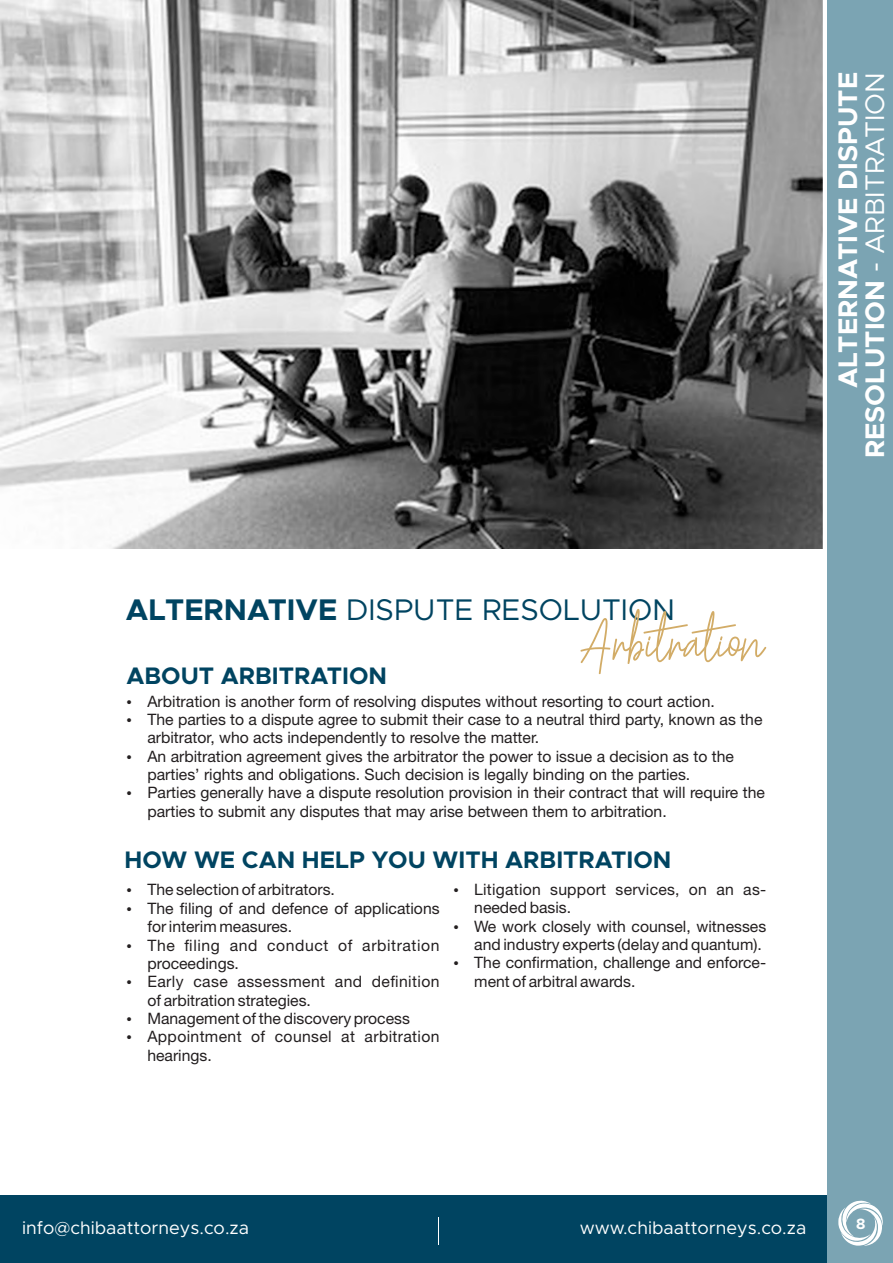
<style>
.page{position:relative;width:893px;height:1263px;background:#fff}
.page>*{position:absolute;margin:0;border:0;box-sizing:border-box;transform-origin:0 0}
.t1{font:60px "Hesterica";color:#d2ac67}
.t2{font:30px "Metropolis";color:#004461}
.t3{font:700 27px/27px "Metropolis";color:#fff;text-align:right}
.t4{font:700 24px "Metropolis";color:#004461}
.t5{font:18px "Metropolis";color:#fff}
.t6{font:15.75px/18.3px "Helvetica Neue LT Std";color:#231f20}
.t7{font:700 15px "Metropolis";color:#fff}
.s1{font-weight:700}
.s2{font-weight:400}
</style>
<div class="page">
<div style="left:1px;top:1195px;width:892px;height:68px;background:#004461"></div>
<div style="left:827px;top:0;width:66px;height:1263px;background:#7ba4b3"></div>
<svg style="left:838px;top:1200px;width:45px;height:46px"></svg>
<svg style="left:438px;top:1217px;width:1px;height:28px"></svg>
<img style="left:0;top:0;width:823px;height:548px">
<h2 class="t2" style="left:126px;top:596px;width:551px"><span class="s1">ALTERNATIVE</span> DISPUTE RESOLUTION</h2>
<h1 class="t1" style="left:584px;top:601px;width:182px">Arbitration</h1>
<h3 class="t4" style="left:126px;top:665px;width:262px">ABOUT ARBITRATION</h3>
<p class="t6" style="left:147px;top:694px;width:619px">Arbitration is another form of resolving disputes without resorting to court action.<br>The parties to a dispute agree to submit their case to a neutral third party, known as the arbitrator, who acts independently to resolve the matter.<br>An arbitration agreement gives the arbitrator the power to issue a decision as to the parties’ rights and obligations. Such decision is legally binding on the parties.<br>Parties generally have a dispute resolution provision in their contract that will require the parties to submit any disputes that may arise between them to arbitration.</p>
<h3 class="t4" style="left:125px;top:849px;width:548px">HOW WE CAN HELP YOU WITH ARBITRATION</h3>
<p class="t6" style="left:147px;top:883px;width:294px">The selection of arbitrators.<br>The filing of and defence of applications for interim measures.<br>The filing and conduct of arbitration proceedings.<br>Early case assessment and definition of arbitration strategies.<br>Management of the discovery process<br>Appointment of counsel at arbitration hearings.</p>
<p class="t6" style="left:474px;top:882px;width:293px">Litigation support services, on an as&shy;needed basis.<br>We work closely with counsel, witnesses and industry experts (delay and quantum).<br>The confirmation, challenge and enforce&shy;ment of arbitral awards.</p>
<h3 class="t3" style="left:836px;top:458px;width:388px;rotate:-90deg">ALTERNATIVE DISPUTE<br>RESOLUTION <span class="s2">- ARBITRATION</span></h3>
<p class="t5" style="left:22px;top:1220px;width:228px">info@chibaattorneys.co.za</p>
<p class="t5" style="left:580px;top:1219px;width:228px">www.chibaattorneys.co.za</p>
<p class="t7" style="left:856px;top:1217px;width:11px">8</p>
</div>
